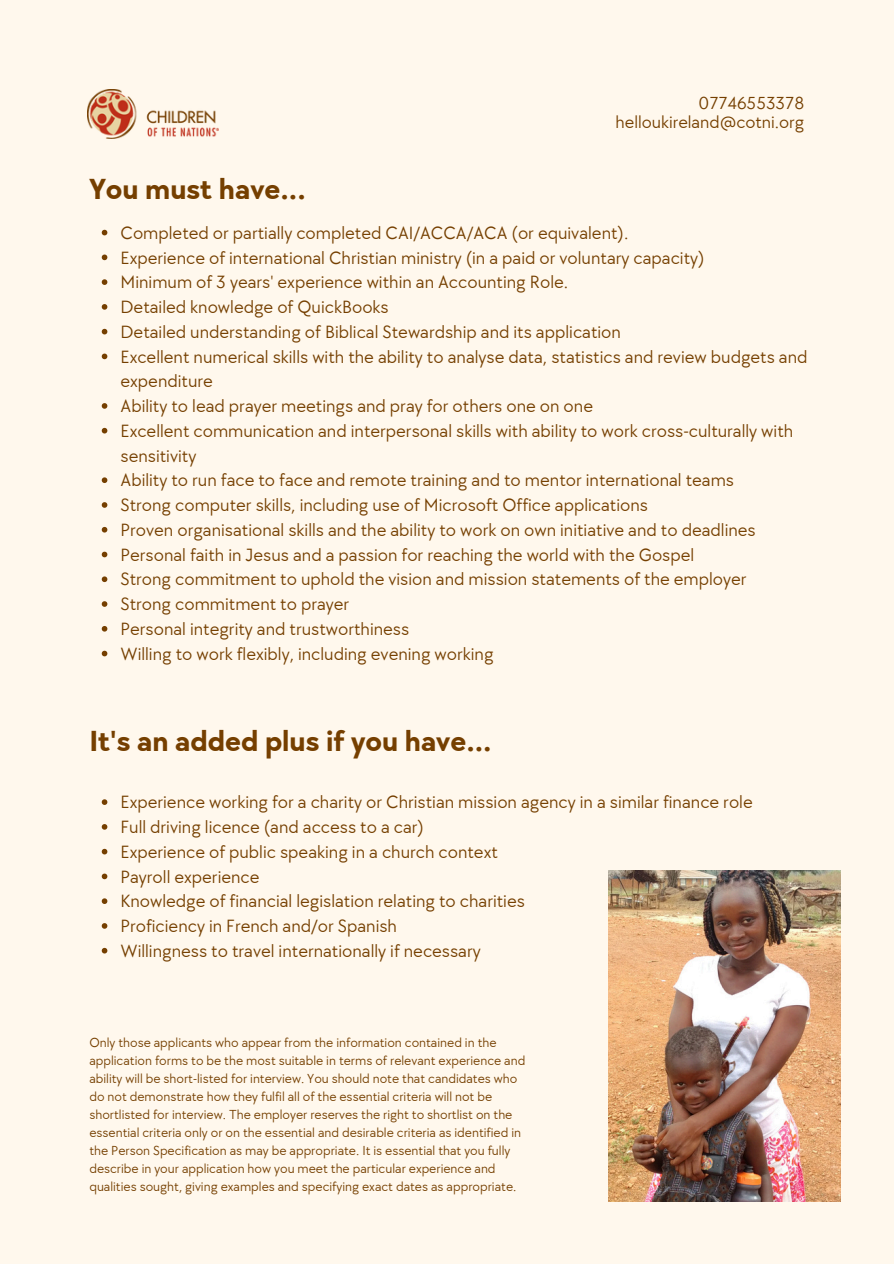
<style>
.page{position:relative;width:894px;height:1264px;background:#fff}
.page>*{position:absolute;margin:0;border:0;box-sizing:border-box;transform-origin:0 0}
.t1{font:700 30px "TT Chocolates";color:#753f00}
.t2{font:18.3px/24.8px "TT Chocolates";color:#753f00}
.t3{font:18px/18px "TT Chocolates";color:#753f00;text-align:right}
.t4{font:13.5px/18px "TT Chocolates";color:#753f00}
</style>
<div class="page">
<div style="left:0;top:0;width:893px;height:1263px;background:#fff8ed"></div>
<img style="left:88px;top:89px;width:130px;height:50px">
<svg style="left:102px;top:230px;width:5px;height:5px"></svg>
<svg style="left:102px;top:254px;width:5px;height:6px"></svg>
<svg style="left:102px;top:279px;width:5px;height:6px"></svg>
<svg style="left:102px;top:304px;width:5px;height:6px"></svg>
<svg style="left:102px;top:329px;width:5px;height:5px"></svg>
<svg style="left:102px;top:353px;width:5px;height:6px"></svg>
<svg style="left:102px;top:403px;width:5px;height:6px"></svg>
<svg style="left:102px;top:428px;width:5px;height:5px"></svg>
<svg style="left:102px;top:477px;width:5px;height:6px"></svg>
<svg style="left:102px;top:502px;width:5px;height:6px"></svg>
<svg style="left:102px;top:527px;width:5px;height:5px"></svg>
<svg style="left:102px;top:551px;width:5px;height:6px"></svg>
<svg style="left:102px;top:576px;width:5px;height:6px"></svg>
<svg style="left:102px;top:601px;width:5px;height:6px"></svg>
<svg style="left:102px;top:626px;width:5px;height:5px"></svg>
<svg style="left:102px;top:650px;width:5px;height:6px"></svg>
<svg style="left:102px;top:799px;width:5px;height:6px"></svg>
<svg style="left:102px;top:824px;width:5px;height:5px"></svg>
<svg style="left:102px;top:848px;width:5px;height:6px"></svg>
<svg style="left:102px;top:873px;width:5px;height:6px"></svg>
<svg style="left:102px;top:898px;width:5px;height:6px"></svg>
<svg style="left:102px;top:923px;width:5px;height:5px"></svg>
<svg style="left:102px;top:947px;width:5px;height:6px"></svg>
<img style="left:608px;top:870px;width:232px;height:331px">
<h1 class="t1" style="left:89px;top:172px;width:218px">You must have...</h1>
<p class="t3" style="left:615px;top:95px;width:190px">07746553378 helloukireland@cotni.org</p>
<h2 class="t2" style="left:120px;top:221px;width:509px">Completed or partially completed CAI/ACCA/ACA (or equivalent).</h2>
<p class="t2" style="left:120px;top:246px;width:585px">Experience of international Christian ministry (in a paid or voluntary capacity)</p>
<p class="t2" style="left:120px;top:270px;width:449px">Minimum of 3 years' experience within an Accounting Role.</p>
<p class="t2" style="left:120px;top:295px;width:270px">Detailed knowledge of QuickBooks</p>
<p class="t2" style="left:120px;top:320px;width:502px">Detailed understanding of Biblical Stewardship and its application</p>
<p class="t2" style="left:120px;top:345px;width:688px">Excellent numerical skills with the ability to analyse data, statistics and review budgets and expenditure</p>
<p class="t2" style="left:120px;top:394px;width:474px">Ability to lead prayer meetings and pray for others one on one</p>
<p class="t2" style="left:120px;top:419px;width:674px">Excellent communication and interpersonal skills with ability to work cross-culturally with sensitivity</p>
<p class="t2" style="left:120px;top:468px;width:615px">Ability to run face to face and remote training and to mentor international teams</p>
<p class="t2" style="left:120px;top:493px;width:529px">Strong computer skills, including use of Microsoft Office applications</p>
<p class="t2" style="left:120px;top:518px;width:636px">Proven organisational skills and the ability to work on own initiative and to deadlines</p>
<p class="t2" style="left:120px;top:543px;width:575px">Personal faith in Jesus and a passion for reaching the world with the Gospel</p>
<p class="t2" style="left:120px;top:567px;width:627px">Strong commitment to uphold the vision and mission statements of the employer</p>
<p class="t2" style="left:120px;top:592px;width:230px">Strong commitment to prayer</p>
<p class="t2" style="left:120px;top:617px;width:290px">Personal integrity and trustworthiness</p>
<p class="t2" style="left:120px;top:642px;width:374px">Willing to work flexibly, including evening working</p>
<p class="t1" style="left:89px;top:724px;width:404px">It's an added plus if you have...</p>
<p class="t2" style="left:120px;top:790px;width:633px">Experience working for a charity or Christian mission agency in a similar finance role</p>
<p class="t2" style="left:120px;top:815px;width:305px">Full driving licence (and access to a car)</p>
<p class="t2" style="left:120px;top:840px;width:379px">Experience of public speaking in a church context</p>
<p class="t2" style="left:120px;top:864px;width:140px">Payroll experience</p>
<p class="t2" style="left:120px;top:889px;width:406px">Knowledge of financial legislation relating to charities</p>
<p class="t2" style="left:120px;top:914px;width:278px">Proficiency in French and/or Spanish</p>
<p class="t2" style="left:120px;top:939px;width:361px">Willingness to travel internationally if necessary</p>
<h1 class="t4" style="left:89px;top:1034px;width:437px">Only those applicants who appear from the information contained in the application forms to be the most suitable in terms of relevant experience and ability will be short-listed for interview. You should note that candidates who do not demonstrate how they fulfil all of the essential criteria will not be shortlisted for interview. The employer reserves the right to shortlist on the essential criteria only or on the essential and desirable criteria as identified in the Person Specification as may be appropriate. It is essential that you fully describe in your application how you meet the particular experience and qualities sought, giving examples and specifying exact dates as appropriate.</h1>
</div>
